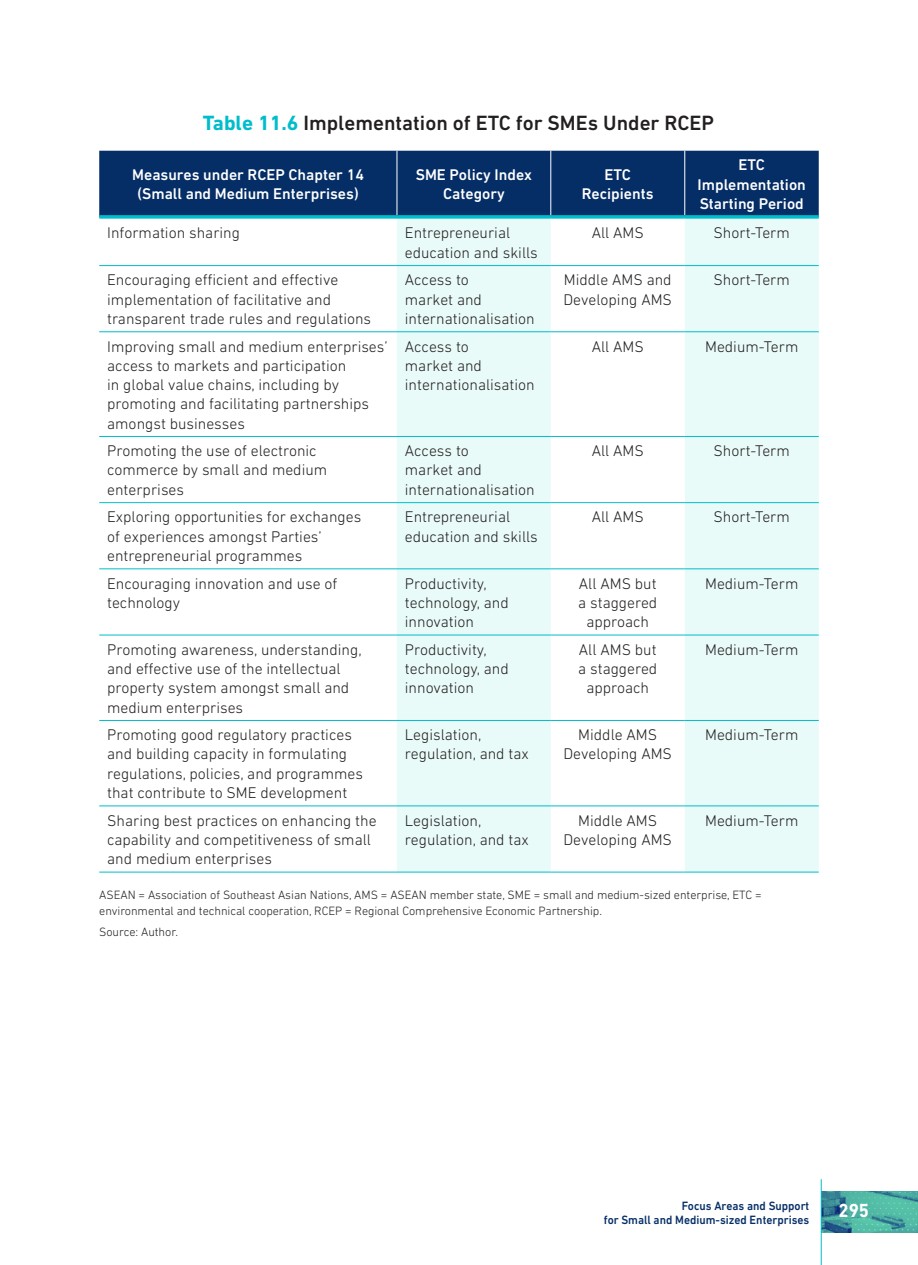
<style>
.page{position:relative;width:918px;height:1265px;background:#fff}
.page>*{position:absolute;margin:0;border:0;box-sizing:border-box;transform-origin:0 0}
.ASEAN_50_Table_Title{font:500 21px "DIN Next LT Pro";color:#231f20}
.t1{font:700 19.25px "DIN Next LT Pro";color:#fff;scale:.95 1}
.Body_Text-OldPeop2nd{font:300 15.75px/19.2px "DIN Next LT Pro";color:#231f20}
.t2{font:500 15.75px/19.2px "DIN Next LT Pro";color:#fff;text-align:center}
.TIM_2013_Figure_tabl{font:300 12.25px/15.8px "DIN Next LT Pro";letter-spacing:-.005em;color:#231f20}
.t3{font:500 12.25px/14px "DIN Next LT Pro";color:#052e66;text-align:right;scale:.95 1}
.s1{font-weight:700;color:#00bdcc}
</style>
<div class="page">
<div style="left:99px;top:151px;width:720px;height:64px;background:#052e66"></div>
<svg style="left:397px;top:219px;width:422px;height:653px;fill:#e9fbf8"></svg>
<hr style="left:396px;top:151px;width:1px;height:64px;background:#fff">
<hr style="left:684px;top:151px;width:1px;height:64px;background:#fff">
<svg style="left:99px;top:215px;width:298px;height:4px"></svg>
<svg style="left:397px;top:215px;width:154px;height:4px"></svg>
<svg style="left:551px;top:215px;width:134px;height:4px"></svg>
<svg style="left:685px;top:215px;width:134px;height:4px"></svg>
<hr style="left:99px;top:265px;width:298px;height:1px;background:#00bdcc">
<hr style="left:397px;top:265px;width:154px;height:1px;background:#00bdcc">
<hr style="left:551px;top:265px;width:134px;height:1px;background:#00bdcc">
<hr style="left:685px;top:265px;width:134px;height:1px;background:#00bdcc">
<hr style="left:99px;top:331px;width:298px;height:1px;background:#00bdcc">
<hr style="left:397px;top:331px;width:154px;height:1px;background:#00bdcc">
<hr style="left:551px;top:331px;width:134px;height:1px;background:#00bdcc">
<hr style="left:685px;top:331px;width:134px;height:1px;background:#00bdcc">
<hr style="left:99px;top:436px;width:298px;height:1px;background:#00bdcc">
<hr style="left:397px;top:436px;width:154px;height:1px;background:#00bdcc">
<hr style="left:551px;top:436px;width:134px;height:1px;background:#00bdcc">
<hr style="left:685px;top:436px;width:134px;height:1px;background:#00bdcc">
<hr style="left:99px;top:502px;width:298px;height:1px;background:#00bdcc">
<hr style="left:397px;top:502px;width:154px;height:1px;background:#00bdcc">
<hr style="left:551px;top:502px;width:134px;height:1px;background:#00bdcc">
<hr style="left:685px;top:502px;width:134px;height:1px;background:#00bdcc">
<hr style="left:99px;top:569px;width:298px;height:1px;background:#00bdcc">
<hr style="left:397px;top:569px;width:154px;height:1px;background:#00bdcc">
<hr style="left:551px;top:569px;width:134px;height:1px;background:#00bdcc">
<hr style="left:685px;top:569px;width:134px;height:1px;background:#00bdcc">
<hr style="left:99px;top:635px;width:298px;height:1px;background:#00bdcc">
<hr style="left:397px;top:635px;width:154px;height:1px;background:#00bdcc">
<hr style="left:551px;top:635px;width:134px;height:1px;background:#00bdcc">
<hr style="left:685px;top:635px;width:134px;height:1px;background:#00bdcc">
<hr style="left:99px;top:720px;width:298px;height:1px;background:#00bdcc">
<hr style="left:397px;top:720px;width:154px;height:1px;background:#00bdcc">
<hr style="left:551px;top:720px;width:134px;height:1px;background:#00bdcc">
<hr style="left:685px;top:720px;width:134px;height:1px;background:#00bdcc">
<hr style="left:99px;top:806px;width:298px;height:1px;background:#00bdcc">
<hr style="left:397px;top:806px;width:154px;height:1px;background:#00bdcc">
<hr style="left:551px;top:806px;width:134px;height:1px;background:#00bdcc">
<hr style="left:685px;top:806px;width:134px;height:1px;background:#00bdcc">
<hr style="left:99px;top:872px;width:298px;height:1px;background:#00bdcc">
<hr style="left:397px;top:872px;width:154px;height:1px;background:#00bdcc">
<hr style="left:551px;top:872px;width:134px;height:1px;background:#00bdcc">
<hr style="left:685px;top:872px;width:134px;height:1px;background:#00bdcc">
<hr style="left:550px;top:151px;width:1px;height:64px;background:#fff">
<img style="left:822px;top:1191px;width:96px;height:42px">
<hr style="left:821px;top:1179px;width:1px;height:86px;background:#00bdcc">
<p class="ASEAN_50_Table_Title" style="left:203px;top:111px;width:513px"><span class="s1">Table 11.6</span> Implementation of ETC for SMEs Under RCEP</p>
<p class="t2" style="left:132px;top:165px;width:233px">Measures under RCEP Chapter 14</p>
<p class="t2" style="left:138px;top:184px;width:223px">(Small and Medium Enterprises)</p>
<p class="t2" style="left:416px;top:165px;width:118px">SME Policy Index<br>Category</p>
<p class="t2" style="left:604px;top:165px;width:28px">ETC</p>
<p class="t2" style="left:582px;top:184px;width:73px">Recipients</p>
<p class="t2" style="left:697px;top:155px;width:110px">ETC<br>Implementation<br>Starting Period</p>
<p class="Body_Text-OldPeop2nd" style="left:107px;top:223px;width:134px">Information sharing</p>
<p class="Body_Text-OldPeop2nd" style="left:405px;top:223px;width:134px">Entrepreneurial education and skills</p>
<p class="Body_Text-OldPeop2nd" style="left:592px;top:223px;width:54px">All AMS</p>
<p class="Body_Text-OldPeop2nd" style="left:713px;top:223px;width:78px">Short-Term</p>
<p class="Body_Text-OldPeop2nd" style="left:107px;top:270px;width:265px">Encouraging efficient and effective implementation of facilitative and transparent trade rules and regulations</p>
<p class="Body_Text-OldPeop2nd" style="left:405px;top:270px;width:131px">Access to<br>market and internationalisation</p>
<p class="Body_Text-OldPeop2nd" style="left:563px;top:270px;width:110px">Middle AMS and<br>Developing AMS</p>
<p class="Body_Text-OldPeop2nd" style="left:713px;top:270px;width:78px">Short-Term</p>
<p class="Body_Text-OldPeop2nd" style="left:107px;top:336px;width:282px">Improving small and medium enterprises’ access to markets and participation<br>in global value chains, including by promoting and facilitating partnerships amongst businesses</p>
<p class="Body_Text-OldPeop2nd" style="left:405px;top:336px;width:131px">Access to<br>market and internationalisation</p>
<p class="Body_Text-OldPeop2nd" style="left:592px;top:336px;width:54px">All AMS</p>
<p class="Body_Text-OldPeop2nd" style="left:705px;top:336px;width:95px">Medium-Term</p>
<p class="Body_Text-OldPeop2nd" style="left:107px;top:441px;width:222px">Promoting the use of electronic commerce by small and medium enterprises</p>
<p class="Body_Text-OldPeop2nd" style="left:405px;top:441px;width:131px">Access to<br>market and internationalisation</p>
<p class="Body_Text-OldPeop2nd" style="left:592px;top:441px;width:54px">All AMS</p>
<p class="Body_Text-OldPeop2nd" style="left:713px;top:441px;width:78px">Short-Term</p>
<p class="Body_Text-OldPeop2nd" style="left:107px;top:507px;width:256px">Exploring opportunities for exchanges of experiences amongst Parties’ entrepreneurial programmes</p>
<p class="Body_Text-OldPeop2nd" style="left:405px;top:507px;width:134px">Entrepreneurial education and skills</p>
<p class="Body_Text-OldPeop2nd" style="left:592px;top:507px;width:54px">All AMS</p>
<p class="Body_Text-OldPeop2nd" style="left:713px;top:507px;width:78px">Short-Term</p>
<p class="Body_Text-OldPeop2nd" style="left:107px;top:573px;width:232px">Encouraging innovation and use of technology</p>
<p class="Body_Text-OldPeop2nd" style="left:405px;top:573px;width:105px">Productivity, technology, and innovation</p>
<p class="Body_Text-OldPeop2nd" style="left:578px;top:573px;width:81px;text-align:center">All AMS but a staggered approach</p>
<p class="Body_Text-OldPeop2nd" style="left:705px;top:573px;width:95px">Medium-Term</p>
<p class="Body_Text-OldPeop2nd" style="left:107px;top:640px;width:256px">Promoting awareness, understanding, and effective use of the intellectual property system amongst small and medium enterprises</p>
<p class="Body_Text-OldPeop2nd" style="left:405px;top:640px;width:105px">Productivity, technology, and innovation</p>
<p class="Body_Text-OldPeop2nd" style="left:578px;top:640px;width:81px;text-align:center">All AMS but a staggered approach</p>
<p class="Body_Text-OldPeop2nd" style="left:705px;top:640px;width:95px">Medium-Term</p>
<p class="Body_Text-OldPeop2nd" style="left:107px;top:725px;width:257px">Promoting good regulatory practices and building capacity in formulating regulations, policies, and programmes that contribute to SME development</p>
<p class="Body_Text-OldPeop2nd" style="left:405px;top:725px;width:125px">Legislation, regulation, and tax</p>
<p class="Body_Text-OldPeop2nd" style="left:578px;top:725px;width:80px">Middle AMS</p>
<p class="Body_Text-OldPeop2nd" style="left:705px;top:725px;width:95px">Medium-Term</p>
<p class="Body_Text-OldPeop2nd" style="left:563px;top:744px;width:110px">Developing AMS</p>
<p class="Body_Text-OldPeop2nd" style="left:107px;top:810px;width:271px">Sharing best practices on enhancing the capability and competitiveness of small and medium enterprises</p>
<p class="Body_Text-OldPeop2nd" style="left:405px;top:810px;width:125px">Legislation, regulation, and tax</p>
<p class="Body_Text-OldPeop2nd" style="left:578px;top:810px;width:80px">Middle AMS</p>
<p class="Body_Text-OldPeop2nd" style="left:563px;top:830px;width:110px">Developing AMS</p>
<p class="Body_Text-OldPeop2nd" style="left:705px;top:810px;width:95px">Medium-Term</p>
<p class="TIM_2013_Figure_tabl" style="left:99px;top:887px;width:664px">ASEAN = Association of Southeast Asian Nations, AMS = ASEAN member state, SME = small and medium-sized enterprise, ETC = environmental and technical cooperation, RCEP = Regional Comprehensive Economic Partnership.</p>
<p class="TIM_2013_Figure_tabl" style="left:99px;top:924px;width:80px">Source: Author.</p>
<p class="t3" style="left:604px;top:1199px;width:218px">Focus Areas and Support<br>for Small and Medium-sized Enterprises</p>
<p class="t1" style="left:838px;top:1199px;width:34px">295</p>
</div>
